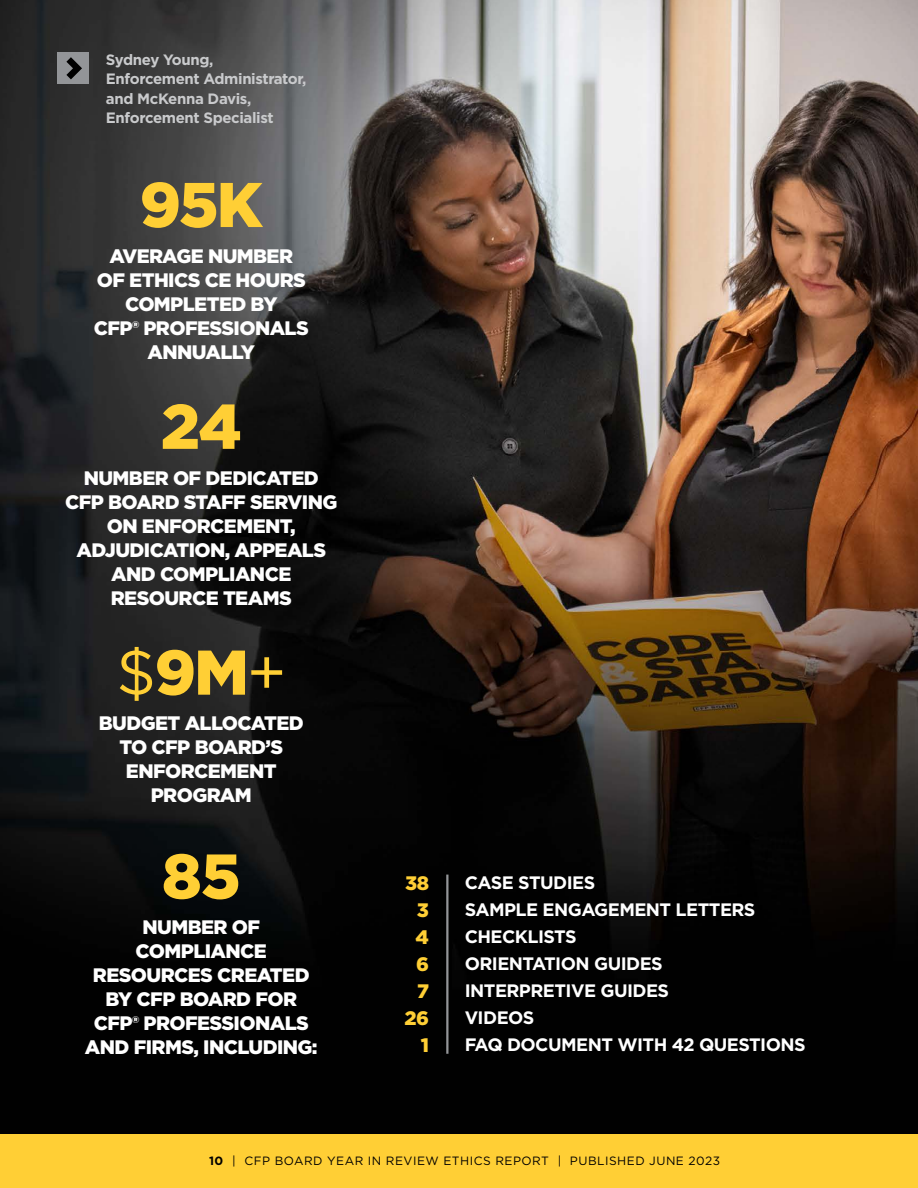
<style>
.page{position:relative;width:918px;height:1188px;background:#fff}
.page>*{position:absolute;margin:0;border:0;box-sizing:border-box;transform-origin:0 0}
.t1{font:900 63px "Gotham";letter-spacing:-.03em;color:#ffcf35}
.t2{font:63px "Gotham";color:#ffcf35}
.t3{font:900 19.5px/24px "Gotham";letter-spacing:-.03em;color:#fff;text-align:center}
.t4{font:900 19.5px/27px "Gotham";color:#ffcf35;text-align:right}
.t5{font:700 18px/27px "Gotham";letter-spacing:-.03em;color:#fff}
.t6{font:700 15px/19.5px "Gotham";letter-spacing:-.025em;color:#c9cacc}
.t7{font:12px "Gotham";letter-spacing:.04em;color:#000}
.s1{font-weight:900}
.s2{font-weight:700}
</style>
<div class="page">
<img style="left:0;top:0;width:918px;height:1134px">
<hr style="left:446px;top:875px;width:3px;height:179px;background:#939598">
<div style="left:57px;top:53px;width:31px;height:31px;background:#939598"></div>
<svg style="left:66px;top:57px;width:16px;height:22px"></svg>
<div style="left:0;top:1134px;width:918px;height:54px;background:#ffcf35"></div>
<p class="t6" style="left:106px;top:49px;width:202px">Sydney Young,<br>Enforcement Administrator, and McKenna Davis,<br>Enforcement Specialist</p>
<h1 class="t1" style="left:139px;top:161px;width:125px">95K</h1>
<p class="t3" style="left:94px;top:244px;width:217px">AVERAGE NUMBER<br>OF ETHICS CE HOURS<br>COMPLETED BY<br>CFP® PROFESSIONALS<br>ANNUALLY</p>
<h1 class="t1" style="left:161px;top:383px;width:83px">24</h1>
<p class="t3" style="left:65px;top:466px;width:274px">NUMBER OF DEDICATED<br>CFP BOARD STAFF SERVING<br>ON ENFORCEMENT,<br>ADJUDICATION, APPEALS<br>AND COMPLIANCE<br>RESOURCE TEAMS</p>
<h1 class="t2" style="left:116px;top:632px;width:172px">$<span class="s1">9M</span>+</h1>
<p class="t3" style="left:99px;top:711px;width:206px">BUDGET ALLOCATED<br>TO CFP BOARD’S<br>ENFORCEMENT<br>PROGRAM</p>
<h1 class="t1" style="left:162px;top:833px;width:80px">85</h1>
<p class="t3" style="left:85px;top:915px;width:234px">NUMBER OF<br>COMPLIANCE<br>RESOURCES CREATED<br>BY CFP BOARD FOR<br>CFP® PROFESSIONALS<br>AND FIRMS, INCLUDING:</p>
<p class="t4" style="left:405px;top:870px;width:26px">38<br>3<br>4<br>6<br>7<br>26<br>1</p>
<p class="t5" style="left:465px;top:869px;width:343px">CASE STUDIES<br>SAMPLE ENGAGEMENT LETTERS<br>CHECKLISTS<br>ORIENTATION GUIDES<br>INTERPRETIVE GUIDES<br>VIDEOS<br>FAQ DOCUMENT WITH 42 QUESTIONS</p>
<p class="t7" style="left:209px;top:1153px;width:513px"><span class="s2">10</span> | CFP BOARD YEAR IN REVIEW ETHICS REPORT | PUBLISHED JUNE 2023</p>
</div>
